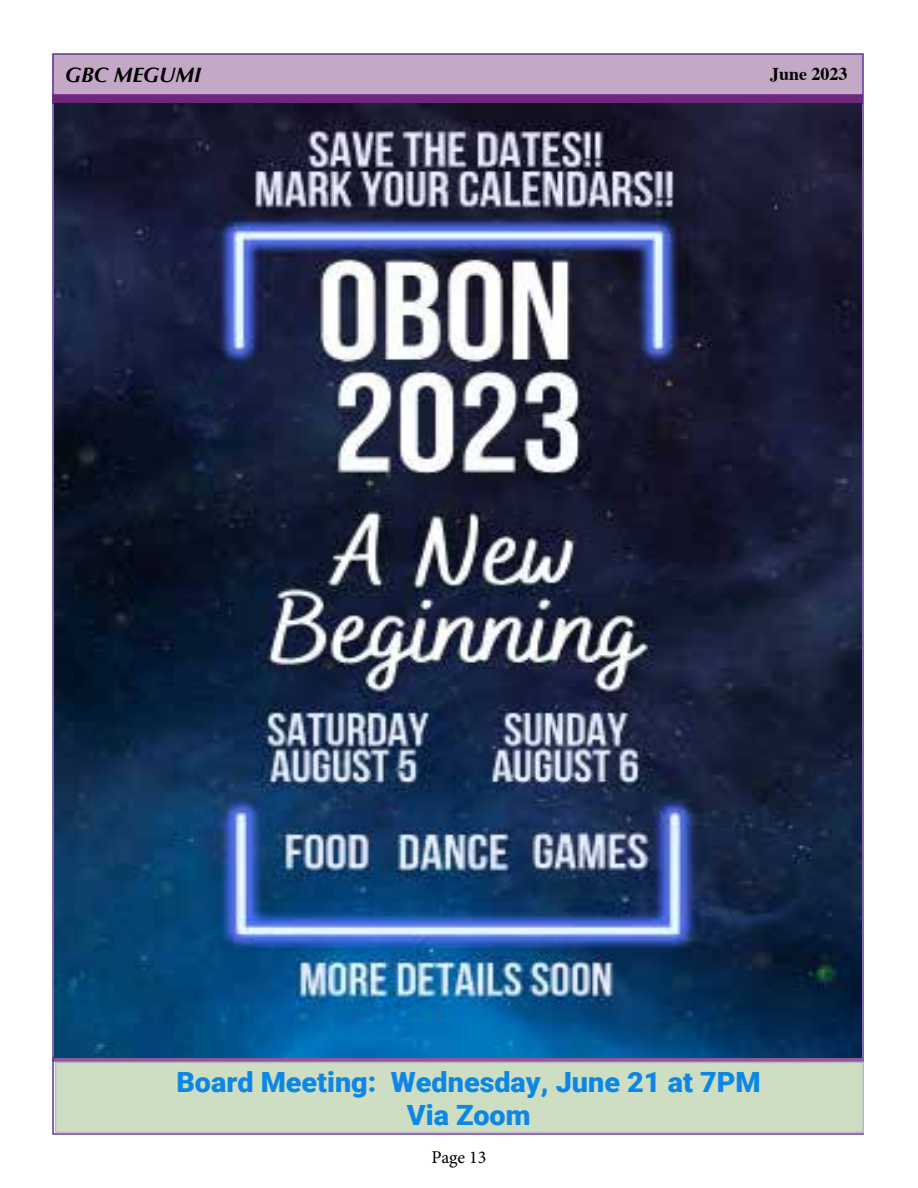
<style>
.page{position:relative;width:918px;height:1188px;background:#fff}
.page>*{position:absolute;margin:0;border:0;box-sizing:border-box;transform-origin:0 0}
.t1{font:900 27.9px/33px "Roboto";color:#0d87e5;text-align:center}
.t2{font:italic 700 21px "Optima";color:#000}
.t3{font:700 18px "Times";color:#000}
.t4{font:18px "Minion Pro";letter-spacing:-.005em;color:#000}
</style>
<div class="page">
<div style="left:53px;top:54px;width:810px;height:40px;background:#c4a9c7"></div>
<div style="left:53px;top:94px;width:810px;height:10px;background:#6d287e"></div>
<div style="left:55px;top:1062px;width:809px;height:71px;background:#cddec2;border:2px solid #bfb6ca"></div>
<div style="left:52px;top:1057px;width:810px;height:5px;background:#8e5994"></div>
<img style="left:55px;top:104px;width:806px;height:953px">
<p class="t2" style="left:65px;top:62px;width:138px">GBC MEGUMI</p>
<p class="t3" style="left:770px;top:57px;width:79px">June 2023</p>
<p class="t1" style="left:176px;top:1064px;width:586px">Board Meeting: Wednesday, June 21 at 7PM<br>Via Zoom</p>
<p class="t4" style="left:432px;top:1145px;width:56px">Page 13</p>
</div>
